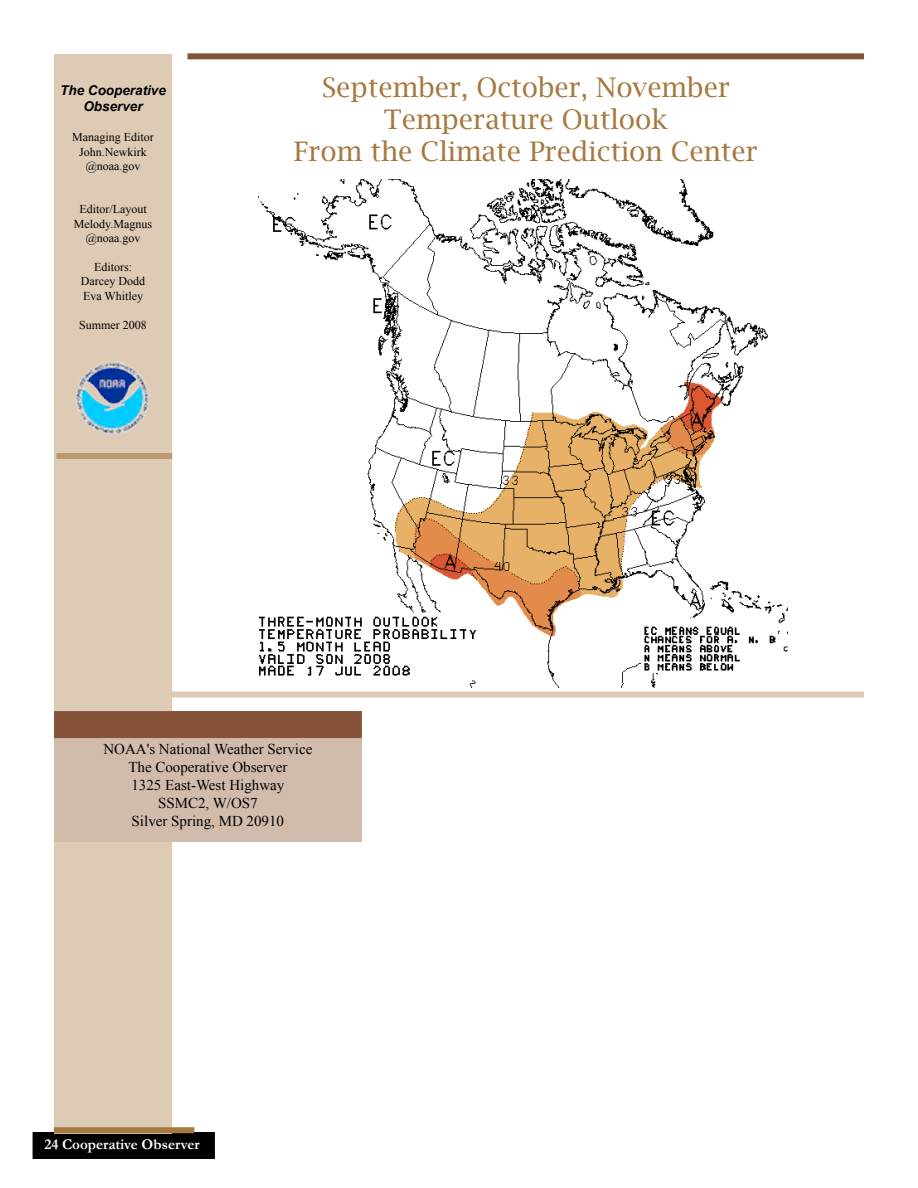
<style>
.page{position:relative;width:918px;height:1188px;background:#fff}
.page>*{position:absolute;margin:0;border:0;box-sizing:border-box;transform-origin:0 0}
.t1{font:27px/32.4px "Lucida Bright";color:#a5793f;text-align:center}
.t2{font:15px/18px "Times New Roman";color:#000;text-align:center}
.t3{font:700 15px "Garamond";color:#fff}
.t4{font:italic 700 13.5px/16.2px "Arial";color:#000;text-align:center}
.t5{font:12px/14.4px "Times New Roman";color:#000;text-align:center}
</style>
<div class="page">
<div style="left:33px;top:1133px;width:181px;height:25px;background:#000"></div>
<div style="left:33px;top:1132px;width:182px;height:27px;border:2px solid #000"></div>
<div style="left:54px;top:692px;width:810px;height:6px;background:#ddcbb5"></div>
<div style="left:54px;top:54px;width:118px;height:1080px;background:#ddcbb5"></div>
<div style="left:54px;top:711px;width:308px;height:130px;background:#d1bcac"></div>
<div style="left:54px;top:1127px;width:140px;height:6px;background:#a5793f"></div>
<div style="left:56px;top:453px;width:116px;height:6px;background:#bb986d"></div>
<div style="left:54px;top:711px;width:308px;height:27px;background:#845339"></div>
<img style="left:76px;top:361px;width:74px;height:73px">
<div style="left:188px;top:53px;width:676px;height:6px;background:#845339"></div>
<img style="left:258px;top:180px;width:530px;height:508px">
<p class="t4" style="left:60px;top:82px;width:107px">The Cooperative<br>Observer</p>
<p class="t5" style="left:72px;top:130px;width:83px">Managing Editor<br>John.Newkirk @noaa.gov</p>
<p class="t5" style="left:74px;top:202px;width:80px">Editor/Layout<br>Melody.Magnus @noaa.gov</p>
<p class="t5" style="left:81px;top:260px;width:66px">Editors:<br>Darcey Dodd<br>Eva Whitley</p>
<p class="t5" style="left:79px;top:317px;width:69px">Summer 2008</p>
<h1 class="t1" style="left:294px;top:71px;width:466px">September, October, November<br>Temperature Outlook<br>From the Climate Prediction Center</h1>
<p class="t2" style="left:103px;top:740px;width:211px">NOAA's National Weather Service<br>The Cooperative Observer<br>1325 East-West Highway<br>SSMC2, W/OS7<br>Silver Spring, MD 20910</p>
<p class="t3" style="left:44px;top:1134px;width:157px">24 Cooperative Observer</p>
</div>
